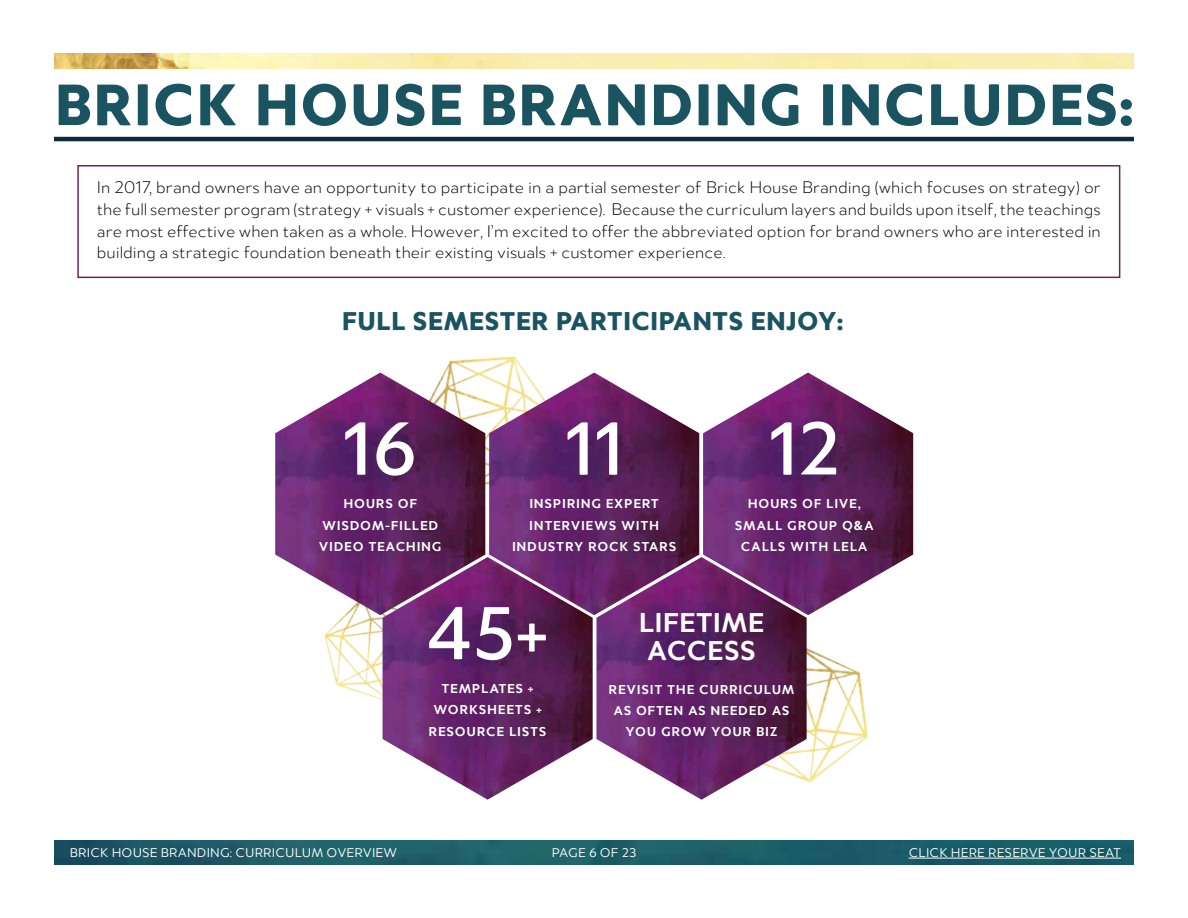
<style>
.page{position:relative;width:1188px;height:918px;background:#fff}
.page>*{position:absolute;margin:0;border:0;box-sizing:border-box;transform-origin:0 0}
.t1{font:500 79.65px "Merel";color:#fff}
.t2{font:900 62.25px "Merel";letter-spacing:.01em;color:#1b5461}
.t3{font:700 29.1px/27.6px "Merel";color:#fff}
.t4{font:900 27.45px "Merel";color:#1b5461}
.t5{font:300 18px/21.6px "Merel";color:#000;text-align:justify}
.t6{font:700 13.8px/21.5px "Merel";letter-spacing:.05em;color:#fff;text-align:center}
.t7{font:13.5px "Merel";letter-spacing:.01em;color:#fff}
</style>
<div class="page">
<hr style="left:54px;top:137px;width:1080px;height:4px;background:#0d2b3e">
<img style="left:54px;top:53px;width:1080px;height:15px">
<img style="left:54px;top:840px;width:1080px;height:25px">
<hr style="left:909px;top:858px;width:212px;height:1px;background:#fff">
<img style="left:324px;top:615px;width:59px;height:114px">
<img style="left:807px;top:648px;width:61px;height:135px">
<img style="left:443px;top:356px;width:84px;height:159px">
<img style="left:703px;top:373px;width:210px;height:242px">
<img style="left:275px;top:373px;width:210px;height:242px">
<img style="left:383px;top:557px;width:210px;height:243px">
<img style="left:489px;top:373px;width:210px;height:242px">
<img style="left:596px;top:557px;width:211px;height:243px">
<div style="left:77px;top:165px;width:1043px;height:113px;background:#fff;border:2px solid #6b245f"></div>
<h2 class="t2" style="left:54px;top:52px;width:1081px">BRICK HOUSE BRANDING INCLUDES:</h2>
<p class="t5" style="left:97px;top:176px;width:1006px">In 2017, brand owners have an opportunity to participate in a partial semester of Brick House Branding (which focuses on strategy) or the full semester program (strategy + visuals + customer experience). Because the curriculum layers and builds upon itself, the teachings are most effective when taken as a whole. However, I’m excited to offer the abbreviated option for brand owners who are interested in building a strategic foundation beneath their existing visuals + customer experience.</p>
<h3 class="t4" style="left:342px;top:298px;width:503px">FULL SEMESTER PARTICIPANTS ENJOY:</h3>
<h1 class="t1" style="left:342px;top:387px;width:77px">16</h1>
<p class="t6" style="left:319px;top:492px;width:124px">HOURS OF<br>WISDOM-FILLED<br>VIDEO TEACHING</p>
<h1 class="t1" style="left:565px;top:387px;width:61px">11</h1>
<p class="t6" style="left:512px;top:492px;width:166px">INSPIRING EXPERT<br>INTERVIEWS WITH<br>INDUSTRY ROCK STARS</p>
<h1 class="t1" style="left:768px;top:387px;width:73px">12</h1>
<p class="t6" style="left:735px;top:492px;width:141px">HOURS OF LIVE,<br>SMALL GROUP Q&amp;A<br>CALLS WITH LELA</p>
<h1 class="t1" style="left:426px;top:571px;width:124px">45+</h1>
<p class="t6" style="left:429px;top:676px;width:119px">TEMPLATES +<br>WORKSHEETS +<br>RESOURCE LISTS</p>
<h3 class="t3" style="left:639px;top:607px;width:127px">LIFETIME<br>ACCESS</h3>
<p class="t6" style="left:609px;top:677px;width:187px">REVISIT THE CURRICULUM<br>AS OFTEN AS NEEDED AS<br>YOU GROW YOUR BIZ</p>
<p class="t7" style="left:70px;top:842px;width:329px">BRICK HOUSE BRANDING: CURRICULUM OVERVIEW</p>
<p class="t7" style="left:552px;top:842px;width:86px">PAGE 6 OF 23</p>
<p class="t7" style="left:909px;top:842px;width:214px">CLICK HERE RESERVE YOUR SEAT</p>
</div>
